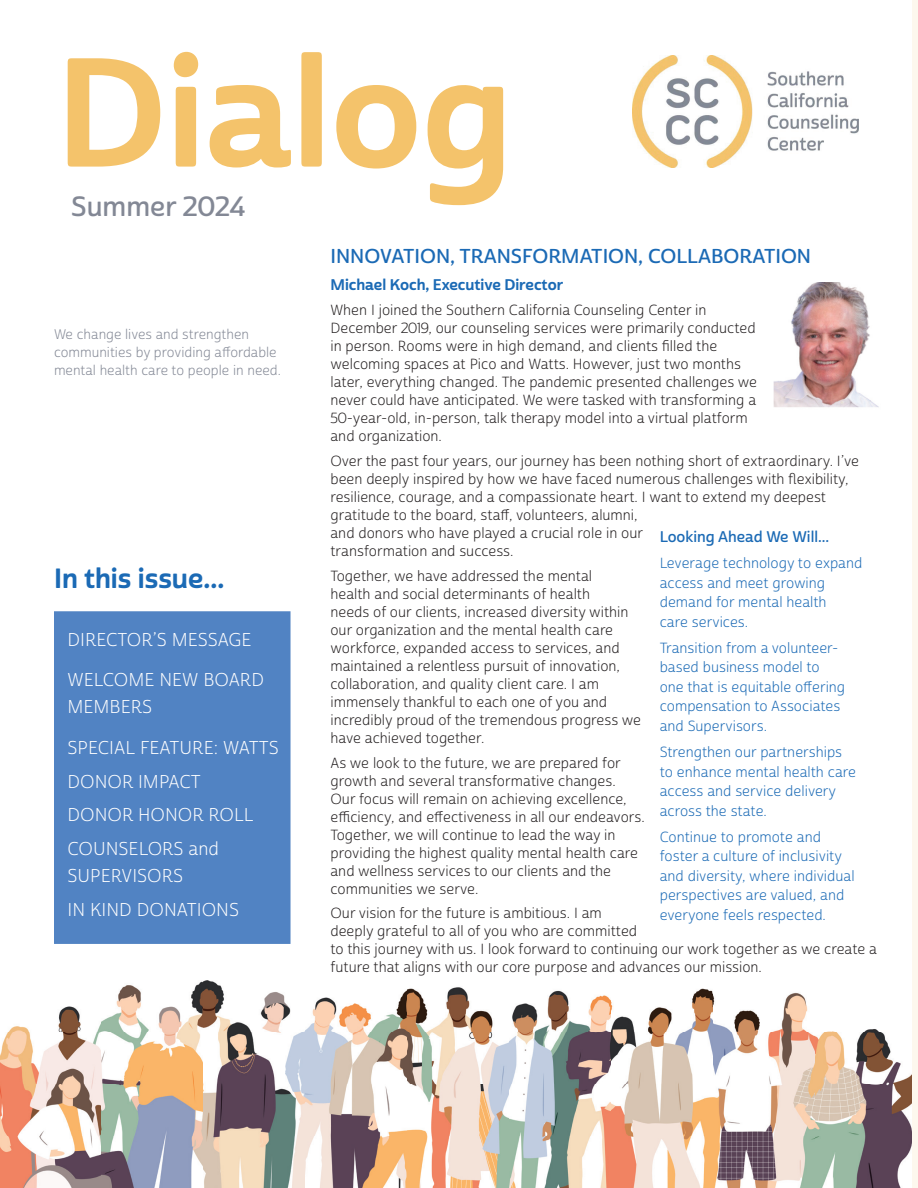
<style>
.page{position:relative;width:918px;height:1188px;background:#fff}
.page>*{position:absolute;margin:0;border:0;box-sizing:border-box;transform-origin:0 0}
.t1{font:150px "Cabrito Sans Nor Bol";color:#f4c36b}
.t2{font:27px "Cabrito Sans Nor Bol";color:#1b6ab5}
.t3{font:27px "Cabrito Sans Nor Dem";color:#838895}
.t4{font:19.5px "Cabrito Sans Nor Dem";color:#1b6ab5}
.t5{font:18px/33.8px "Cabrito Sans Nor Boo";color:#fff}
.t6{font:15px "Cabrito Sans Nor Bol";color:#1b6ab5}
.t7{font:15px "Cabrito Sans Nor Dem";color:#1b6ab5}
.t8{font:14.25px/18px "Cabrito Sans Nor Boo";color:#231f20}
.t9{font:14.25px/19.5px "Cabrito Sans Nor Boo";color:#1b6ab5}
.t10{font:13.5px/18px "Cabrito Sans Nor Boo";color:#838895}
</style>
<div class="page">
<img style="left:0;top:981px;width:913px;height:207px">
<div style="left:54px;top:611px;width:237px;height:333px;background:#5183c3;border:2px solid #5183c3"></div>
<img style="left:773px;top:283px;width:106px;height:125px">
<img style="left:633px;top:55px;width:226px;height:112px">
<div style="left:913px;top:0;width:5px;height:1188px;background:#fdf8ee"></div>
<h1 class="t1" style="left:56px;top:18px;width:458px">Dialog</h1>
<h2 class="t3" style="left:71px;top:190px;width:175px">Summer 2024</h2>
<p class="t10" style="left:54px;top:325px;width:228px">We change lives and strengthen communities by providing affordable mental health care to people in need.</p>
<h2 class="t2" style="left:54px;top:561px;width:172px">In this issue...</h2>
<p class="t5" style="left:68px;top:623px;width:186px">DIRECTOR’S MESSAGE</p>
<p class="t5" style="left:68px;top:667px;width:198px;line-height:27px">WELCOME NEW BOARD<br>MEMBERS</p>
<p class="t5" style="left:68px;top:731px;width:213px">SPECIAL FEATURE: WATTS<br>DONOR IMPACT<br>DONOR HONOR ROLL<br>COUNSELORS and</p>
<p class="t5" style="left:68px;top:860px;width:173px">SUPERVISORS<br>IN KIND DONATIONS</p>
<h3 class="t4" style="left:330px;top:245px;width:482px">INNOVATION, TRANSFORMATION, COLLABORATION</h3>
<p class="t6" style="left:330px;top:275px;width:234px">Michael Koch, Executive Director</p>
<p class="t8" style="left:330px;top:302px;width:428px">When I joined the Southern California Counseling Center in December 2019, our counseling services were primarily conducted in person. Rooms were in high demand, and clients filled the welcoming spaces at Pico and Watts. However, just two months later, everything changed. The pandemic presented challenges we never could have anticipated. We were tasked with transforming a 50-year-old, in-person, talk therapy model into a virtual platform and organization.</p>
<p class="t8" style="left:330px;top:453px;width:530px">Over the past four years, our journey has been nothing short of extraordinary. I’ve been deeply inspired by how we have faced numerous challenges with flexibility, resilience, courage, and a compassionate heart. I want to extend my deepest gratitude to the board, staff, volunteers, alumni,<br>and donors who have played a crucial role in our<br>transformation and success.</p>
<p class="t8" style="left:330px;top:567px;width:312px">Together, we have addressed the mental<br>health and social determinants of health<br>needs of our clients, increased diversity within our organization and the mental health care workforce, expanded access to services, and maintained a relentless pursuit of innovation, collaboration, and quality client care. I am immensely thankful to each one of you and incredibly proud of the tremendous progress we have achieved together.</p>
<p class="t8" style="left:330px;top:754px;width:316px">As we look to the future, we are prepared for growth and several transformative changes.<br>Our focus will remain on achieving excellence, efficiency, and effectiveness in all our endeavors.<br>Together, we will continue to lead the way in providing the highest quality mental health care and wellness services to our clients and the communities we serve.</p>
<p class="t8" style="left:330px;top:905px;width:548px">Our vision for the future is ambitious. I am<br>deeply grateful to all of you who are committed<br>to this journey with us. I look forward to continuing our work together as we create a future that aligns with our core purpose and advances our mission.</p>
<p class="t7" style="left:660px;top:528px;width:171px">Looking Ahead We Will...</p>
<p class="t9" style="left:660px;top:554px;width:204px">Leverage technology to expand access and meet growing demand for mental health<br>care services.</p>
<p class="t9" style="left:660px;top:639px;width:187px">Transition from a volunteer&shy;based business model to one that is equitable offering compensation to Associates and Supervisors.</p>
<p class="t9" style="left:660px;top:743px;width:198px">Strengthen our partnerships to enhance mental health care access and service delivery across the state.</p>
<p class="t9" style="left:660px;top:828px;width:196px">Continue to promote and foster a culture of inclusivity and diversity, where individual perspectives are valued, and everyone feels respected.</p>
</div>
